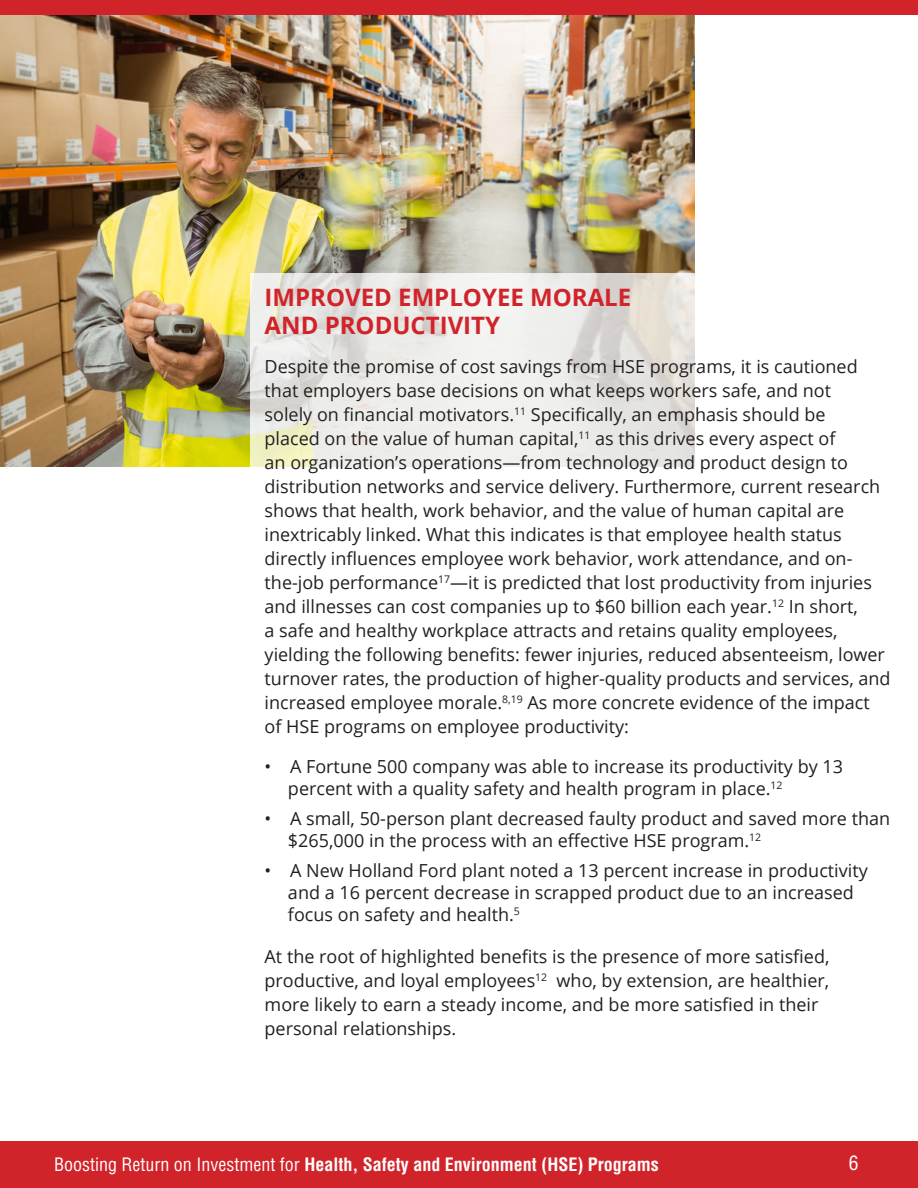
<style>
.page{position:relative;width:918px;height:1188px;background:#fff}
.page>*{position:absolute;margin:0;border:0;box-sizing:border-box;transform-origin:0 0}
.t1{font:700 24px "Open Sans";color:#d1232a}
.t2{font:condensed 19.5px "Helvetica LT Std";color:#fff}
.t3{font:18px/24px "Open Sans";color:#231f20}
.t4{font:700 condensed 18px "Helvetica LT Std";color:#fff}
.s1{font-weight:400}
</style>
<div class="page">
<div style="left:0;top:1141px;width:918px;height:47px;background:#d1232a"></div>
<img style="left:0;top:14px;width:695px;height:452px">
<svg style="left:250px;top:274px;width:445px;height:193px;fill:#ecedea"></svg>
<div style="left:0;top:0;width:918px;height:14px;background:#d1232a"></div>
<p class="t1" style="left:265px;top:280px;width:368px">IMPROVED EMPLOYEE MORALE</p>
<p class="t1" style="left:265px;top:309px;width:237px">AND PRODUCTIVITY</p>
<p class="t3" style="left:265px;top:354px;width:627px">Despite the promise of cost savings from HSE programs, it is cautioned that employers base decisions on what keeps workers safe, and not<br>solely on financial motivators.<sup>11</sup> Specifically, an emphasis should be<br>placed on the value of human capital,<sup>11</sup> as this drives every aspect of<br>an organization’s operations—from technology and product design to distribution networks and service delivery. Furthermore, current research shows that health, work behavior, and the value of human capital are inextricably linked. What this indicates is that employee health status directly influences employee work behavior, work attendance, and on&shy;the-job performance<sup>17</sup>—it is predicted that lost productivity from injuries and illnesses can cost companies up to $60 billion each year.<sup>12</sup> In short,<br>a safe and healthy workplace attracts and retains quality employees, yielding the following benefits: fewer injuries, reduced absenteeism, lower turnover rates, the production of higher-quality products and services, and increased employee morale.<sup>8,19</sup> As more concrete evidence of the impact of HSE programs on employee productivity:</p>
<p class="t3" style="left:288px;top:755px;width:557px;line-height:21.6px;text-indent:-23px">• A Fortune 500 company was able to increase its productivity by 13 percent with a quality safety and health program in place.<sup>12</sup></p>
<p class="t3" style="left:288px;top:807px;width:604px;line-height:21.6px;text-indent:-23px">• A small, 50-person plant decreased faulty product and saved more than $265,000 in the process with an effective HSE program.<sup>12</sup></p>
<p class="t3" style="left:288px;top:860px;width:581px;line-height:21.6px;text-indent:-23px">• A New Holland Ford plant noted a 13 percent increase in productivity and a 16 percent decrease in scrapped product due to an increased focus on safety and health.<sup>5</sup></p>
<p class="t3" style="left:265px;top:944px;width:566px">At the root of highlighted benefits is the presence of more satisfied, productive, and loyal employees<sup>12</sup> who, by extension, are healthier, more likely to earn a steady income, and be more satisfied in their personal relationships.</p>
<p class="t4" style="left:54px;top:1153px;width:606px"><span class="s1">Boosting Return on Investment for</span> Health, Safety and Environment (HSE) Programs</p>
<p class="t2" style="left:849px;top:1151px;width:11px">6</p>
</div>
